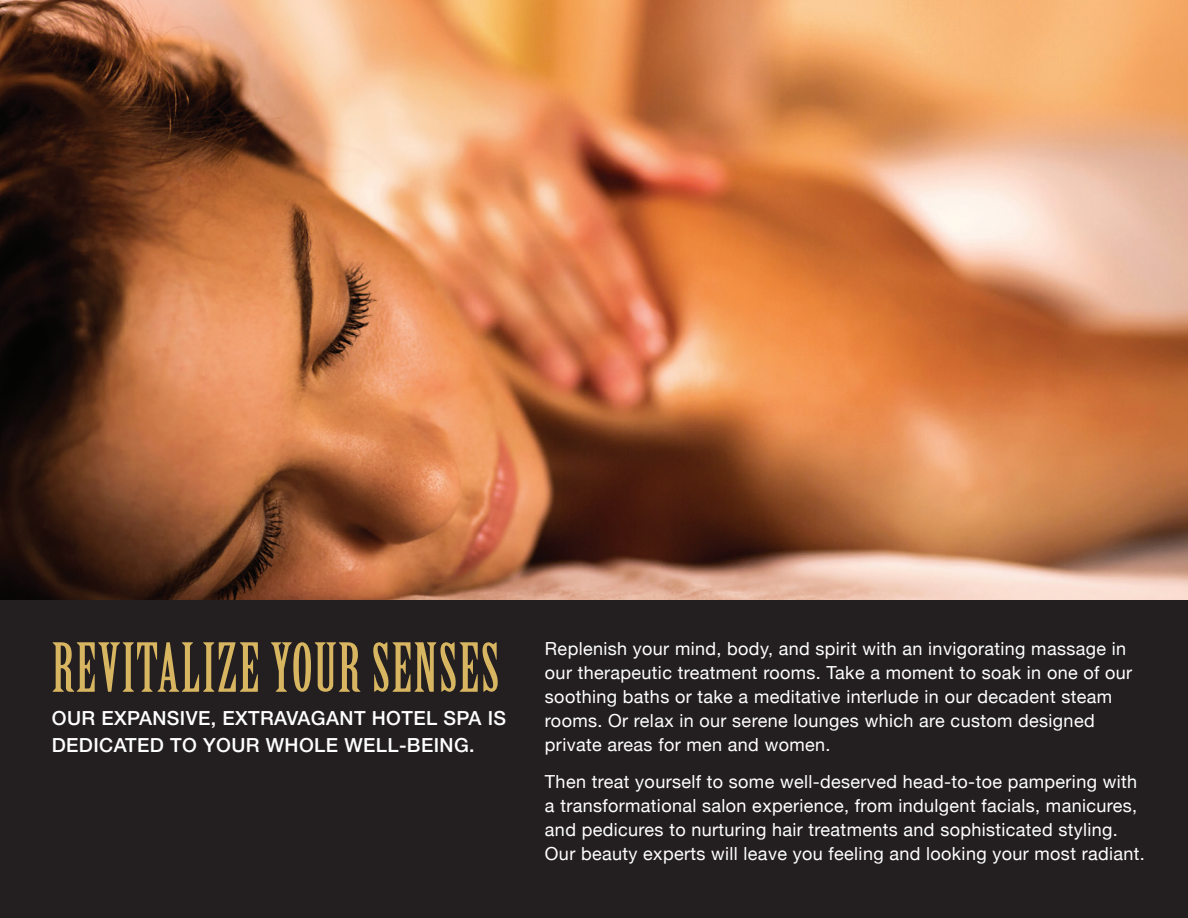
<style>
.page{position:relative;width:1188px;height:918px;background:#fff}
.page>*{position:absolute;margin:0;border:0;box-sizing:border-box;transform-origin:0 0}
.t1{font:66px "Birch Std";letter-spacing:.025em;color:#d7b561}
.t2{font:500 19.5px/27px "Helvetica Neue LT Std";letter-spacing:.02em;color:#fff}
.t3{font:18px/24px "Helvetica Neue";letter-spacing:.02em;color:#fff}
</style>
<div class="page">
<div style="left:0;top:221px;width:1188px;height:697px;background:#231f20"></div>
<img style="left:0;top:0;width:1188px;height:600px">
<h1 class="t1" style="left:52px;top:631px;width:449px">REVITALIZE YOUR SENSES</h1>
<p class="t2" style="left:52px;top:705px;width:456px">OUR EXPANSIVE, EXTRAVAGANT HOTEL SPA IS<br>DEDICATED TO YOUR WHOLE WELL-BEING.</p>
<p class="t3" style="left:545px;top:637px;width:589px">Replenish your mind, body, and spirit with an invigorating massage in our therapeutic treatment rooms. Take a moment to soak in one of our soothing baths or take a meditative interlude in our decadent steam rooms. Or relax in our serene lounges which are custom designed private areas for men and women.</p>
<p class="t3" style="left:545px;top:771px;width:601px">Then treat yourself to some well-deserved head-to-toe pampering with a transformational salon experience, from indulgent facials, manicures, and pedicures to nurturing hair treatments and sophisticated styling.<br>Our beauty experts will leave you feeling and looking your most radiant.</p>
</div>
